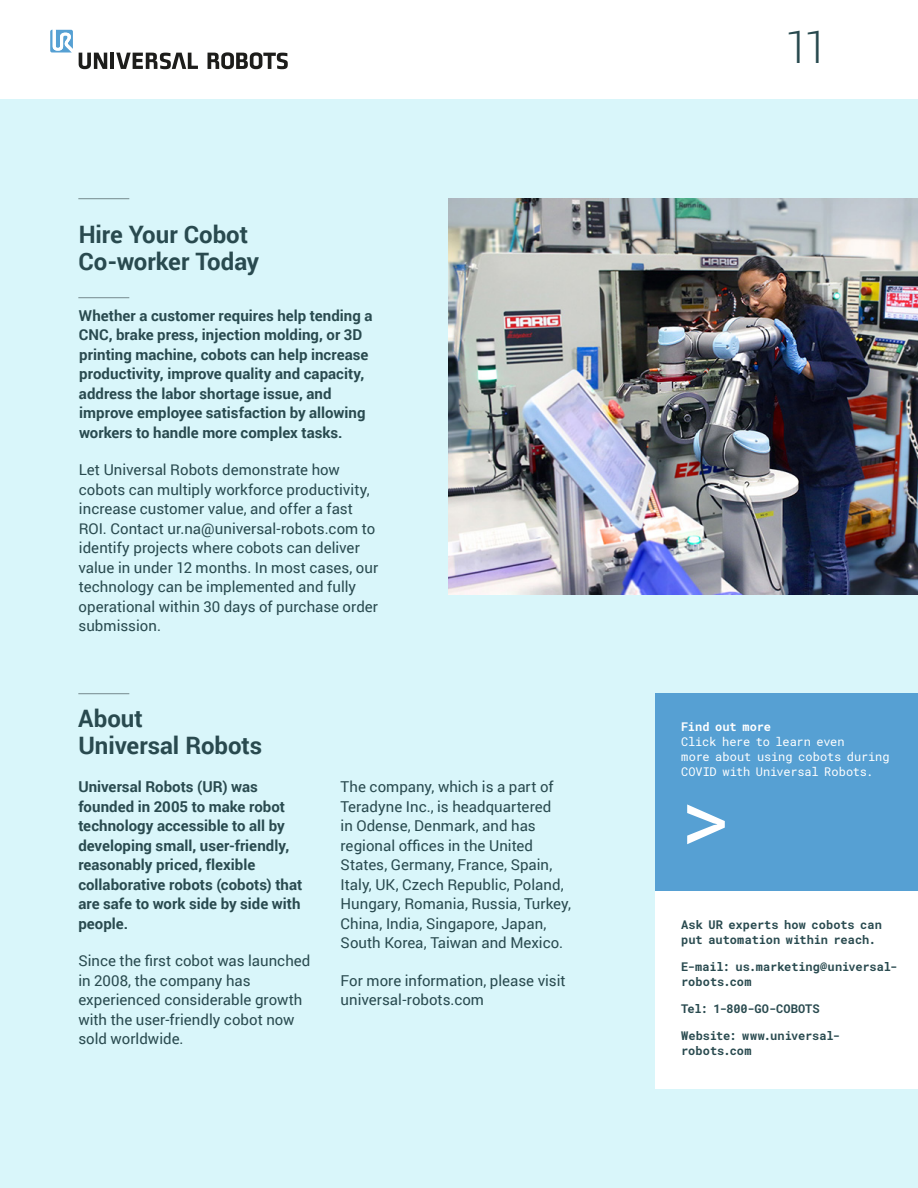
<style>
.page{position:relative;width:918px;height:1188px;background:#fff}
.page>*{position:absolute;margin:0;border:0;box-sizing:border-box;transform-origin:0 0}
.t1{font:90px "Roboto";color:#fff}
.t2{font:300 45px "Roboto";color:#294a4f}
.t3{font:700 24px/27px "Roboto";color:#294a4f}
.t4{font:15px/19.5px "Roboto";color:#294a4f}
.t5{font:700 15px/19.5px "Roboto";color:#294a4f}
.t6{font:700 12px/15px "Roboto Mono";color:#294a4f}
.t7{font:12px/15px "Roboto Mono";letter-spacing:-.01em;color:#fff}
.t8{font:700 12px "Roboto Mono";letter-spacing:-.005em;color:#fff}
</style>
<div class="page">
<div style="left:0;top:99px;width:918px;height:1089px;background:#d9f6fa"></div>
<svg style="left:79px;top:53px;width:28px;height:16px"></svg>
<hr style="left:110px;top:53px;width:4px;height:16px;background:#1d1d1b">
<svg style="left:116px;top:53px;width:82px;height:16px"></svg>
<svg style="left:208px;top:52px;width:80px;height:17px"></svg>
<svg style="left:50px;top:30px;width:23px;height:22px"></svg>
<hr style="left:78px;top:198px;width:51px;height:1px;background:#74898c">
<hr style="left:78px;top:297px;width:51px;height:1px;background:#74898c">
<div style="left:656px;top:693px;width:262px;height:199px;background:#56a0d3"></div>
<div style="left:656px;top:891px;width:262px;height:198px;background:#fff"></div>
<hr style="left:78px;top:693px;width:51px;height:1px;background:#74898c">
<img style="left:448px;top:198px;width:470px;height:396px">
<h3 class="t3" style="left:79px;top:220px;width:182px">Hire Your Cobot<br>Co-worker Today</h3>
<p class="t5" style="left:79px;top:305px;width:295px">Whether a customer requires help tending a CNC, brake press, injection molding, or 3D printing machine, cobots can help increase productivity, improve quality and capacity, address the labor shortage issue, and improve employee satisfaction by allowing workers to handle more complex tasks.</p>
<p class="t4" style="left:79px;top:460px;width:301px">Let Universal Robots demonstrate how cobots can multiply workforce productivity, increase customer value, and offer a fast ROI. Contact ur.na@universal-robots.com to identify projects where cobots can deliver value in under 12 months. In most cases, our technology can be implemented and fully operational within 30 days of purchase order submission.</p>
<h3 class="t3" style="left:78px;top:705px;width:185px">About<br>Universal Robots</h3>
<p class="t5" style="left:78px;top:777px;width:226px">Universal Robots (UR) was founded in 2005 to make robot technology accessible to all by developing small, user-friendly, reasonably priced, flexible collaborative robots (cobots) that are safe to work side by side with people.</p>
<p class="t4" style="left:78px;top:951px;width:234px">Since the first cobot was launched in 2008, the company has experienced considerable growth with the user-friendly cobot now sold worldwide.</p>
<p class="t4" style="left:341px;top:777px;width:232px">The company, which is a part of<br>Teradyne Inc., is headquartered<br>in Odense, Denmark, and has regional offices in the United<br>States, Germany, France, Spain,<br>Italy, UK, Czech Republic, Poland,<br>Hungary, Romania, Russia, Turkey,<br>China, India, Singapore, Japan,<br>South Korea, Taiwan and Mexico.</p>
<p class="t4" style="left:341px;top:970px;width:227px">For more information, please visit universal-robots.com</p>
<h2 class="t2" style="left:785px;top:16px;width:45px">11</h2>
<p class="t8" style="left:681px;top:718px;width:91px">Find out more</p>
<p class="t7" style="left:681px;top:734px;width:210px">Click here to learn even<br>more about using cobots during<br>COVID with Universal Robots.</p>
<h1 class="t1" style="left:681px;top:753px;width:49px">&gt;</h1>
<p class="t6" style="left:681px;top:917px;width:202px">Ask UR experts how cobots can put automation within reach.</p>
<p class="t6" style="left:681px;top:959px;width:217px">E-mail: us.marketing@universal&shy;robots.com</p>
<p class="t6" style="left:681px;top:1001px;width:140px">Tel: 1-800-GO-COBOTS</p>
<p class="t6" style="left:681px;top:1028px;width:160px">Website: www.universal&shy;robots.com</p>
</div>
